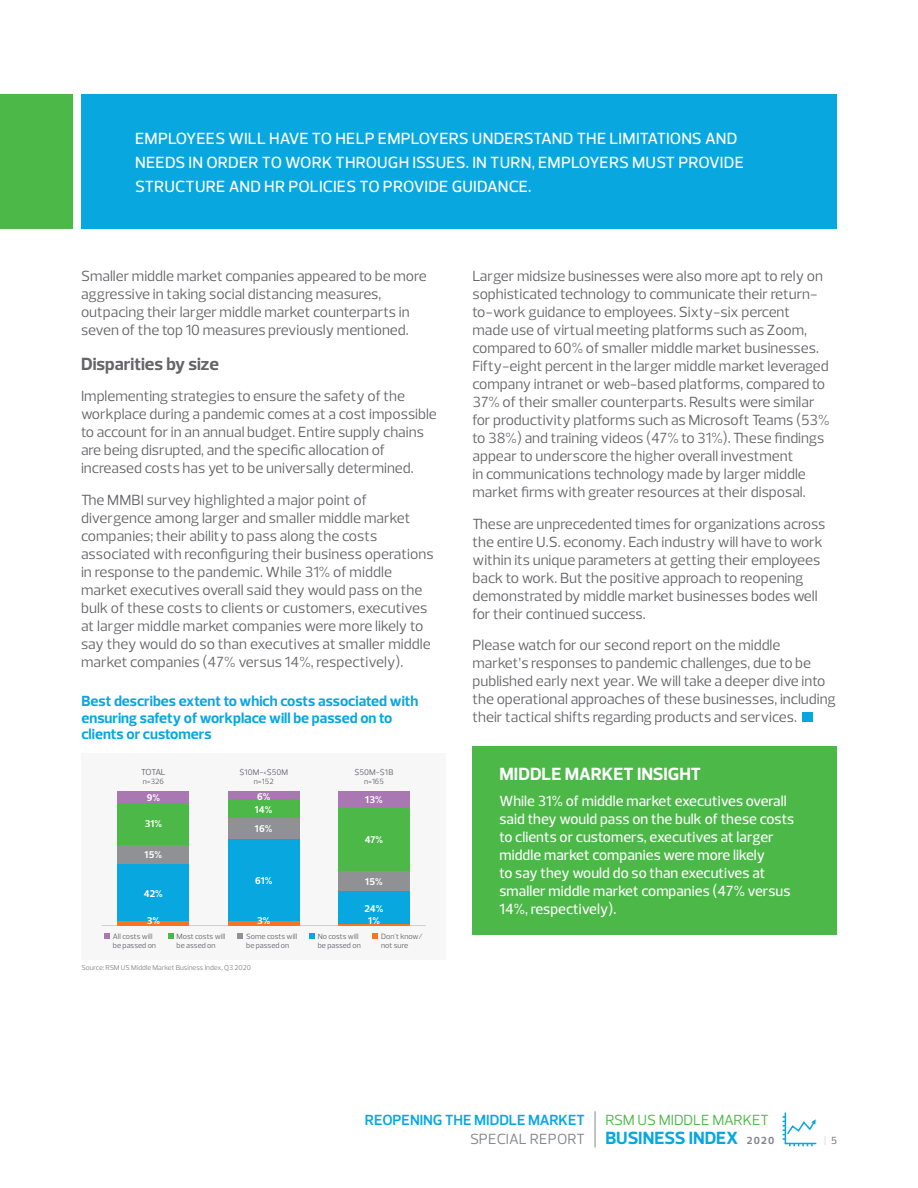
<style>
.page{position:relative;width:918px;height:1188px;background:#fff}
.page>*{position:absolute;margin:0;border:0;box-sizing:border-box;transform-origin:0 0}
.t1{font:900 60px "Prelo";color:#08a7e0}
.t2{font:700 18px "Prelo";letter-spacing:.005em;color:#fff}
.t3{font:700 18px "Prelo";color:#08a7e0}
.t4{font:700 18px "Prelo";color:#656568}
.t5{font:500 16.5px/24px "Prelo";letter-spacing:.015em;color:#fff}
.t6{font:15px/18px "Prelo";color:#656568}
.t7{font:500 15px/18px "Prelo";letter-spacing:.005em;color:#fff}
.t8{font:700 15px/16.6px "Prelo";color:#08a7e0}
.t9{font:600 15px "Prelo";color:#08a7e0}
.t10{font:15px "Prelo";color:#4cb848}
.t11{font:15px "Prelo";color:#848689}
.t12{font:10.5px "Prelo";color:#cccdcf}
.t13{font:700 10.05px/12px "Prelo";letter-spacing:.01em;color:#fff;text-align:center}
.t14{font:8.85px "Prelo";letter-spacing:-.04em;color:#656568}
.t15{font:8.4px "Prelo";color:#656568}
.t16{font:7.8px/9.3px "Prelo";color:#656568}
.t17{font:7.2px "Prelo";color:#848689}
.s1{font-size:10.5px;color:#848689}
.s2{color:#656568}
</style>
<div class="page">
<hr style="left:595px;top:1111px;width:1px;height:36px;background:#848689">
<svg style="left:783px;top:1113px;width:33px;height:33px"></svg>
<div style="left:472px;top:746px;width:365px;height:189px;background:#4cb848"></div>
<div style="left:81px;top:94px;width:756px;height:136px;background:#08a7e0"></div>
<div style="left:0;top:94px;width:72px;height:136px;background:#4cb848"></div>
<div style="left:81px;top:754px;width:365px;height:206px;background:#f7f7f8"></div>
<svg style="left:105px;top:934px;width:5px;height:5px"></svg>
<svg style="left:168px;top:934px;width:5px;height:5px"></svg>
<svg style="left:238px;top:934px;width:5px;height:5px"></svg>
<svg style="left:309px;top:934px;width:5px;height:5px"></svg>
<svg style="left:373px;top:934px;width:5px;height:5px"></svg>
<hr style="left:101px;top:925px;width:325px;height:1px;background:#656568">
<div style="left:117px;top:791px;width:72px;height:12px;background:#a978b3"></div>
<div style="left:117px;top:803px;width:72px;height:42px;background:#4cb848"></div>
<div style="left:117px;top:845px;width:72px;height:20px;background:#8f9194"></div>
<div style="left:117px;top:865px;width:72px;height:56px;background:#08a7e0"></div>
<hr style="left:117px;top:921px;width:72px;height:4px;background:#f57523">
<div style="left:228px;top:791px;width:72px;height:8px;background:#a978b3"></div>
<div style="left:228px;top:799px;width:72px;height:19px;background:#4cb848"></div>
<div style="left:228px;top:818px;width:72px;height:22px;background:#8f9194"></div>
<div style="left:228px;top:840px;width:72px;height:81px;background:#08a7e0"></div>
<hr style="left:228px;top:921px;width:72px;height:4px;background:#f57523">
<div style="left:338px;top:791px;width:72px;height:17px;background:#a978b3"></div>
<div style="left:338px;top:808px;width:72px;height:63px;background:#4cb848"></div>
<div style="left:338px;top:871px;width:72px;height:21px;background:#8f9194"></div>
<div style="left:338px;top:892px;width:72px;height:32px;background:#08a7e0"></div>
<hr style="left:338px;top:924px;width:72px;height:1px;background:#f57523">
<p class="t5" style="left:135px;top:127px;width:610px">EMPLOYEES WILL HAVE TO HELP EMPLOYERS UNDERSTAND THE LIMITATIONS AND<br>NEEDS IN ORDER TO WORK THROUGH ISSUES. IN TURN, EMPLOYERS MUST PROVIDE<br>STRUCTURE AND HR POLICIES TO PROVIDE GUIDANCE.</p>
<p class="t6" style="left:81px;top:267px;width:347px">Smaller middle market companies appeared to be more aggressive in taking social distancing measures, outpacing their larger middle market counterparts in seven of the top 10 measures previously mentioned.</p>
<p class="t4" style="left:81px;top:353px;width:139px">Disparities by size</p>
<p class="t6" style="left:81px;top:387px;width:357px">Implementing strategies to ensure the safety of the workplace during a pandemic comes at a cost impossible to account for in an annual budget. Entire supply chains are being disrupted, and the specific allocation of increased costs has yet to be universally determined.</p>
<p class="t6" style="left:81px;top:491px;width:354px">The MMBI survey highlighted a major point of divergence among larger and smaller middle market companies; their ability to pass along the costs associated with reconfiguring their business operations in response to the pandemic. While 31% of middle market executives overall said they would pass on the bulk of these costs to clients or customers, executives at larger middle market companies were more likely to say they would do so than executives at smaller middle market companies (47% versus 14%, respectively).</p>
<p class="t8" style="left:81px;top:693px;width:339px">Best describes extent to which costs associated with ensuring safety of workplace will be passed on to clients or customers</p>
<p class="t14" style="left:141px;top:766px;width:26px">TOTAL</p>
<p class="t16" style="left:143px;top:776px;width:23px">n=326</p>
<p class="t13" style="left:147px;top:792px;width:15px">9%</p>
<p class="t13" style="left:145px;top:817px;width:19px">31%</p>
<p class="t13" style="left:145px;top:849px;width:19px">15%</p>
<p class="t13" style="left:144px;top:887px;width:20px">42%</p>
<p class="t13" style="left:147px;top:914px;width:15px">3%</p>
<p class="t15" style="left:239px;top:767px;width:50px">$10M-&lt;$50M</p>
<p class="t16" style="left:254px;top:776px;width:21px">n=152</p>
<p class="t15" style="left:354px;top:767px;width:41px">$50M-$1B</p>
<p class="t16" style="left:364px;top:776px;width:21px">n=165</p>
<p class="t13" style="left:257px;top:791px;width:15px">6%</p>
<p class="t13" style="left:255px;top:823px;width:19px">16%</p>
<p class="t13" style="left:255px;top:803px;width:19px">14%</p>
<p class="t13" style="left:365px;top:794px;width:19px">13%</p>
<p class="t13" style="left:365px;top:834px;width:20px">47%</p>
<p class="t13" style="left:255px;top:875px;width:19px">61%</p>
<p class="t13" style="left:257px;top:914px;width:15px">3%</p>
<p class="t13" style="left:365px;top:876px;width:19px">15%</p>
<p class="t13" style="left:364px;top:902px;width:20px">24%<br>1%</p>
<p class="t16" style="left:113px;top:931px;width:45px">All costs will be passed on</p>
<p class="t16" style="left:177px;top:931px;width:50px">Most costs will be assed on</p>
<p class="t16" style="left:246px;top:931px;width:53px">Some costs will be passed on</p>
<p class="t16" style="left:318px;top:931px;width:45px">No costs will be passed on</p>
<p class="t16" style="left:381px;top:931px;width:43px">Don't know/ not sure</p>
<p class="t17" style="left:81px;top:963px;width:171px">Source: RSM US Middle Market Business Index, Q3 2020</p>
<p class="t6" style="left:472px;top:267px;width:359px">Larger midsize businesses were also more apt to rely on sophisticated technology to communicate their return&shy;to-work guidance to employees. Sixty-six percent made use of virtual meeting platforms such as Zoom, compared to 60% of smaller middle market businesses.<br>Fifty-eight percent in the larger middle market leveraged company intranet or web-based platforms, compared to 37% of their smaller counterparts. Results were similar for productivity platforms such as Microsoft Teams (53% to 38%) and training videos (47% to 31%). These findings appear to underscore the higher overall investment<br>in communications technology made by larger middle market firms with greater resources at their disposal.</p>
<p class="t6" style="left:472px;top:515px;width:354px">These are unprecedented times for organizations across the entire U.S. economy. Each industry will have to work within its unique parameters at getting their employees back to work. But the positive approach to reopening demonstrated by middle market businesses bodes well for their continued success.</p>
<p class="t6" style="left:472px;top:636px;width:365px">Please watch for our second report on the middle market’s responses to pandemic challenges, due to be published early next year. We will take a deeper dive into the operational approaches of these businesses, including their tactical shifts regarding products and services.</p>
<h1 class="t1" style="left:800px;top:675px;width:18px">•</h1>
<p class="t2" style="left:500px;top:763px;width:203px">MIDDLE MARKET INSIGHT</p>
<p class="t7" style="left:500px;top:792px;width:296px">While 31% of middle market executives overall said they would pass on the bulk of these costs to clients or customers, executives at larger middle market companies were more likely<br>to say they would do so than executives at smaller middle market companies (47% versus 14%, respectively).</p>
<p class="t9" style="left:365px;top:1111px;width:222px">REOPENING THE MIDDLE MARKET</p>
<p class="t11" style="left:470px;top:1130px;width:116px">SPECIAL REPORT</p>
<p class="t10" style="left:605px;top:1111px;width:165px">RSM US MIDDLE MARKET</p>
<p class="t3" style="left:605px;top:1127px;width:171px">BUSINESS INDEX <span class="s1">2020</span></p>
<p class="t12" style="left:824px;top:1134px;width:14px">| <span class="s2">5</span></p>
</div>
